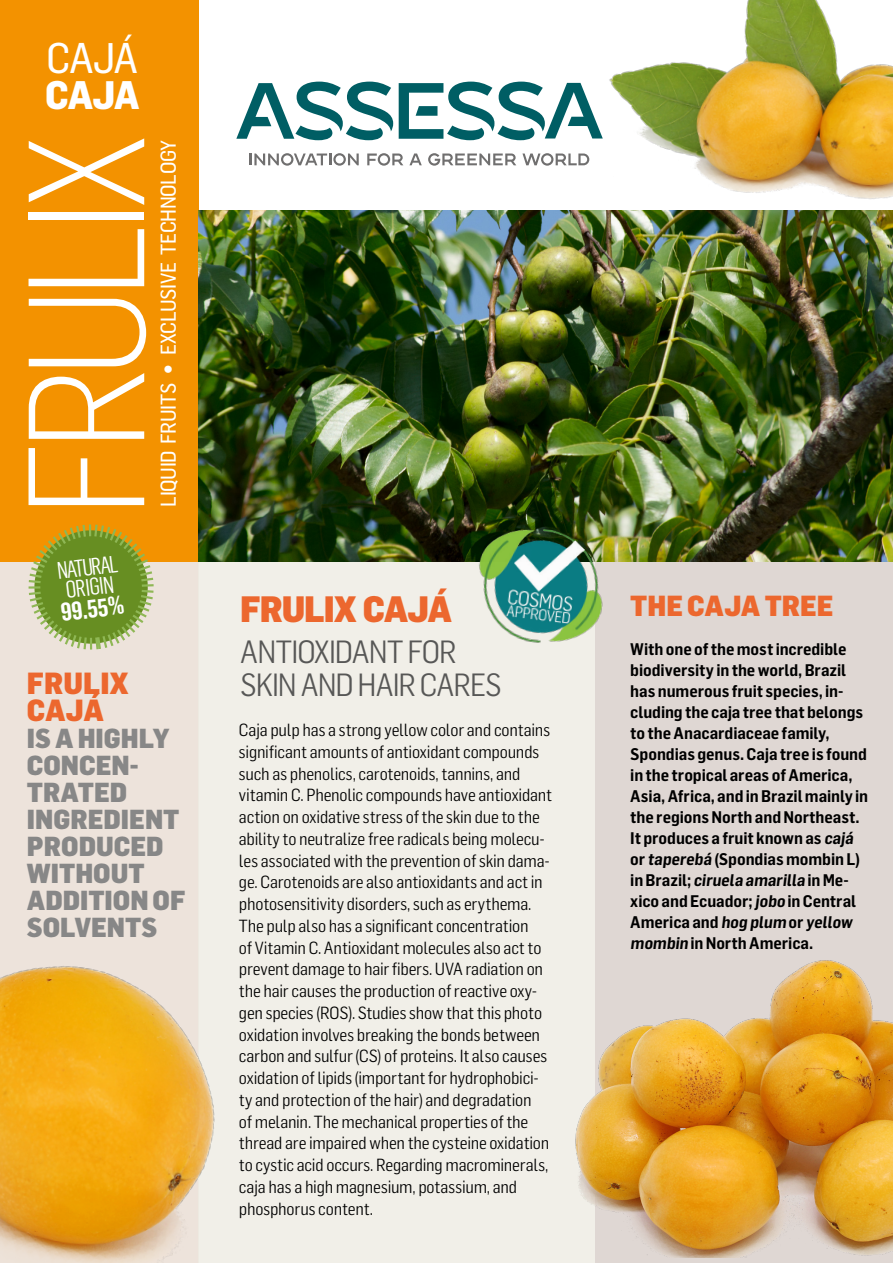
<style>
.page{position:relative;width:893px;height:1263px;background:#fff}
.page>*{position:absolute;margin:0;border:0;box-sizing:border-box;transform-origin:0 0}
.t1{font:300 162px "Flama Semicond";letter-spacing:-.06em;color:#fff;scale:.96 1}
.t2{font:42px "Flama Semicond Basic";color:#fff}
.t3{font:800 39px "Flama Semicond";color:#fff}
.t4{font:900 36px "Flama Semicond";letter-spacing:-.035em;color:#ec672e}
.t5{font:31.5px/33px "Flama Semicond";letter-spacing:-.03em;color:#575756}
.t6{font:900 30px/27px "Flama Semicond";color:#ec672e}
.t7{font:900 28.5px "Flama Semicond";color:#ec672e}
.t8{font:900 27px/27px "Flama Semicond";color:#878787}
.t9{font:700 condensed 25.05px "Flama";color:#fff;scale:1.05 1}
.t10{font:condensed 23.55px/19.8px "Flama";color:#fff;scale:1.05 1}
.t11{font:21px "Flama Semicond Basic";letter-spacing:-.015em;color:#fff}
.t12{font:17.25px/21.8px "Flama Semicond";letter-spacing:-.01em;color:#000}
.t13{font:600 16.5px/21px "Flama Semicond";letter-spacing:-.005em;color:#000}
.s1{font-family:"Flama Semicond";font-weight:900}
</style>
<div class="page">
<div style="left:0;top:561px;width:198px;height:702px;background:#ede3db"></div>
<div style="left:0;top:0;width:198px;height:561px;background:#f39200"></div>
<div style="left:595px;top:210px;width:298px;height:1053px;background:#dfd7d3"></div>
<div style="left:198px;top:210px;width:397px;height:1053px;background:#eeece3"></div>
<img style="left:198px;top:210px;width:695px;height:351px">
<img style="left:555px;top:0;width:338px;height:232px">
<svg style="left:249px;top:153px;width:110px;height:13px"></svg>
<svg style="left:367px;top:153px;width:36px;height:13px"></svg>
<svg style="left:409px;top:153px;width:13px;height:12px"></svg>
<svg style="left:428px;top:153px;width:88px;height:13px"></svg>
<svg style="left:522px;top:153px;width:67px;height:13px"></svg>
<svg style="left:236px;top:82px;width:157px;height:58px"></svg>
<svg style="left:399px;top:82px;width:204px;height:58px"></svg>
<img style="left:575px;top:960px;width:318px;height:297px">
<img style="left:0;top:966px;width:215px;height:297px">
<svg style="left:26px;top:524px;width:130px;height:126px"></svg>
<img style="left:435px;top:484px;width:211px;height:159px">
<h2 class="t2" style="left:47px;top:33px;width:93px">CAJÁ</h2>
<h3 class="t3" style="left:45px;top:71px;width:96px">CAJA</h3>
<h1 class="t1" style="left:-5px;top:518px;width:400px;rotate:-90deg">FRULIX</h1>
<p class="t11" style="left:156px;top:507px;width:369px;rotate:-90deg">LIQUID FRUITS <span class="s1">•</span> EXCLUSIVE TECHNOLOGY</p>
<h3 class="t10" style="left:56px;top:561px;width:60px;rotate:-7deg">NATURAL<br>ORIGIN</h3>
<h3 class="t9" style="left:59px;top:598px;width:62px;rotate:-7deg">99.55%</h3>
<h3 class="t6" style="left:27px;top:669px;width:103px">FRULIX<br>CAJÁ</h3>
<h3 class="t8" style="left:27px;top:724px;width:160px">IS A HIGHLY<br>CONCEN-<br>TRATED<br>INGREDIENT<br>PRODUCED<br>WITHOUT<br>ADDITION OF<br>SOLVENTS</h3>
<h3 class="t4" style="left:240px;top:587px;width:213px">FRULIX CAJÁ</h3>
<h3 class="t7" style="left:630px;top:588px;width:205px">THE CAJA TREE</h3>
<h3 class="t5" style="left:240px;top:635px;width:263px">ANTIOXIDANT FOR<br>SKIN AND HAIR CARES</h3>
<p class="t13" style="left:630px;top:638px;width:239px">With one of the most incredible biodiversity in the world, Brazil has numerous fruit species, in&shy;cluding the caja tree that belongs to the Anacardiaceae family,<br>Spondias genus. Caja tree is found in the tropical areas of America,<br>Asia, Africa, and in Brazil mainly in the regions North and Northeast.<br>It produces a fruit known as cajá or taperebá (Spondias mombin L) in Brazil; ciruela amarilla in Me&shy;xico and Ecuador; jobo in Central<br>America and hog plum or yellow mombin in North America.</p>
<p class="t12" style="left:239px;top:719px;width:315px">Caja pulp has a strong yellow color and contains significant amounts of antioxidant compounds such as phenolics, carotenoids, tannins, and vitamin C. Phenolic compounds have antioxidant action on oxidative stress of the skin due to the ability to neutralize free radicals being molecu&shy;les associated with the prevention of skin dama&shy;ge. Carotenoids are also antioxidants and act in photosensitivity disorders, such as erythema.<br>The pulp also has a significant concentration<br>of Vitamin C. Antioxidant molecules also act to prevent damage to hair fibers. UVA radiation on the hair causes the production of reactive oxy&shy;gen species (ROS). Studies show that this photo oxidation involves breaking the bonds between carbon and sulfur (CS) of proteins. It also causes oxidation of lipids (important for hydrophobici&shy;ty and protection of the hair) and degradation<br>of melanin. The mechanical properties of the thread are impaired when the cysteine oxidation to cystic acid occurs. Regarding macrominerals, caja has a high magnesium, potassium, and phosphorus content.</p>
</div>
